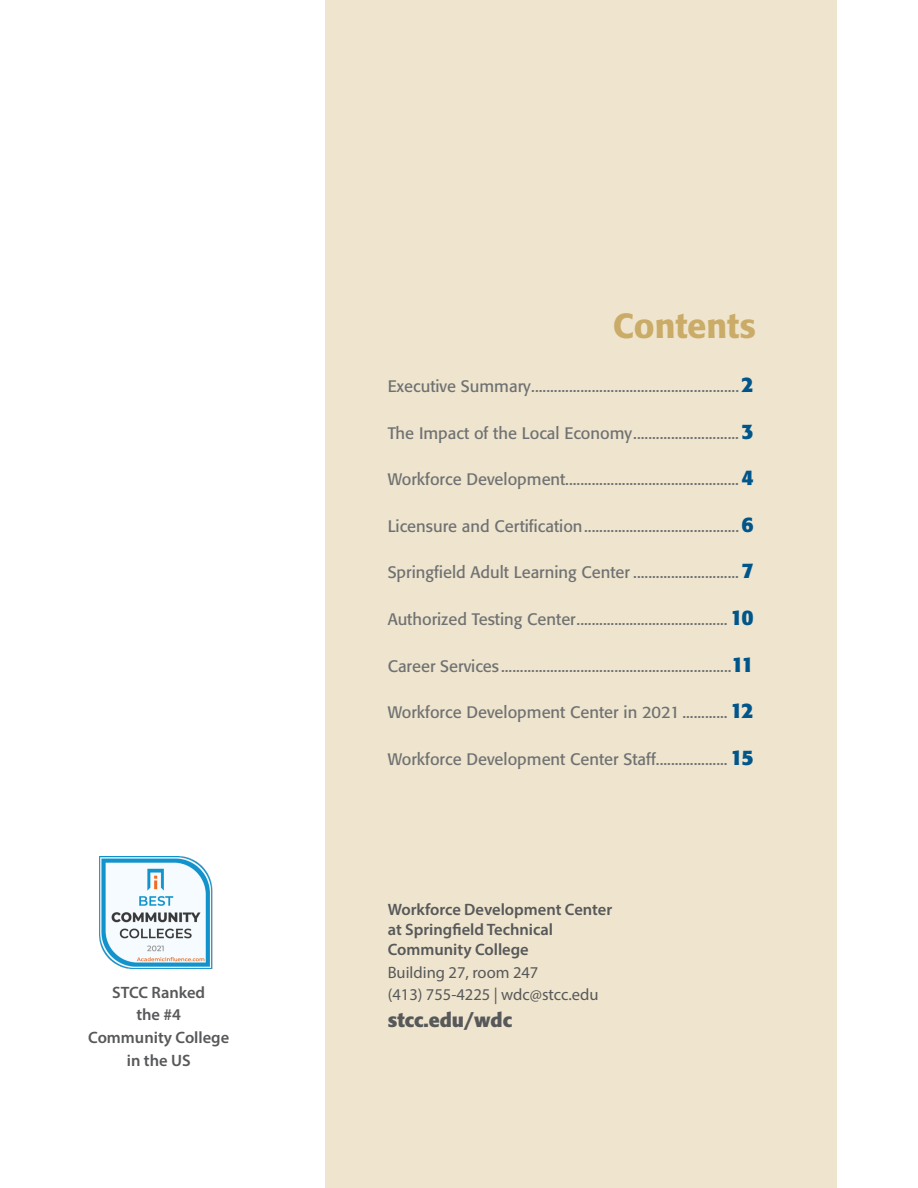
<style>
.page{position:relative;width:918px;height:1188px;background:#fff}
.page>*{position:absolute;margin:0;border:0;box-sizing:border-box;transform-origin:0 0}
.head_1{font:500 34.5px "Formata";color:#caac68}
.t1{font:700 19.5px "Formata";color:#57585a}
.t2{font:16.5px "Formata";color:#6f7172}
.t3{font:600 16.5px/19.8px "Myriad Pro";color:#57585a}
.t4{font:16.5px "Myriad Pro";color:#57585a}
.s1{font-weight:700;font-size:21px;color:#00558b}
</style>
<div class="page">
<div style="left:325px;top:0;width:512px;height:1188px;background:#efe5ce"></div>
<img style="left:100px;top:857px;width:113px;height:112px">
<p class="t3" style="left:112px;top:982px;width:94px">STCC Ranked</p>
<p class="t3" style="left:136px;top:1005px;width:46px">the #4</p>
<p class="t3" style="left:88px;top:1027px;width:143px">Community College</p>
<p class="t3" style="left:127px;top:1050px;width:65px">in the US</p>
<p class="head_1" style="left:613px;top:305px;width:145px">Contents</p>
<p class="t2" style="left:388px;top:376px;width:368px">Executive Summary.......................................................<span class="s1">2</span></p>
<p class="t2" style="left:388px;top:423px;width:368px">The Impact of the Local Economy............................<span class="s1">3</span></p>
<p class="t2" style="left:388px;top:469px;width:368px">Workforce Development..............................................<span class="s1">4</span></p>
<p class="t2" style="left:388px;top:516px;width:368px">Licensure and Certification.........................................<span class="s1">6</span></p>
<p class="t2" style="left:388px;top:563px;width:368px">Springfield Adult Learning Center ............................<span class="s1">7</span></p>
<p class="t2" style="left:388px;top:609px;width:368px">Authorized Testing Center........................................ <span class="s1">10</span></p>
<p class="t2" style="left:388px;top:656px;width:368px">Career Services .............................................................<span class="s1">11</span></p>
<p class="t2" style="left:388px;top:703px;width:367px">Workforce Development Center in 2021 ............ <span class="s1">12</span></p>
<p class="t2" style="left:388px;top:749px;width:367px">Workforce Development Center Staff................... <span class="s1">15</span></p>
<p class="t3" style="left:388px;top:899px;width:226px">Workforce Development Center at Springfield Technical<br>Community College</p>
<p class="t4" style="left:388px;top:962px;width:152px">Building 27, room 247</p>
<p class="t4" style="left:388px;top:985px;width:212px">(413) 755-4225 | wdc@stcc.edu</p>
<p class="t1" style="left:388px;top:1008px;width:126px">stcc.edu/wdc</p>
</div>
